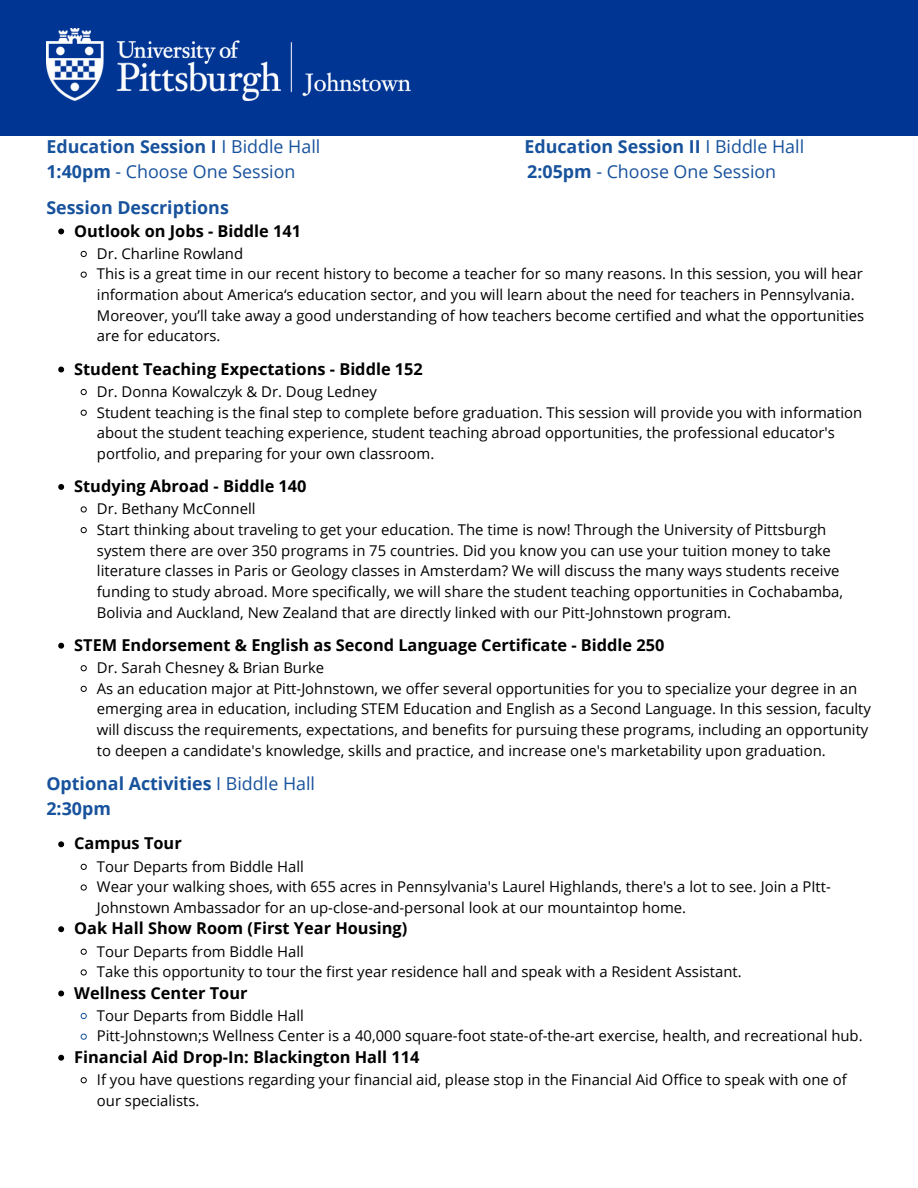
<style>
.page{position:relative;width:918px;height:1188px;background:#fff}
.page>*{position:absolute;margin:0;border:0;box-sizing:border-box;transform-origin:0 0}
.t1{font:700 17.85px/24.3px "Open Sans";color:#17529c}
.t2{font:17.85px "Open Sans";color:#17529c}
.t3{font:700 16.35px "Open Sans";color:#000}
.t4{font:14.85px/20.7px "Open Sans";color:#000}
.s1{font-weight:400}
.s2{font-weight:700}
</style>
<div class="page">
<div style="left:0;top:0;width:918px;height:135px;background:#003594"></div>
<img style="left:46px;top:29px;width:365px;height:72px">
<svg style="left:58px;top:228px;width:6px;height:6px"></svg>
<svg style="left:80px;top:250px;width:7px;height:7px"></svg>
<svg style="left:80px;top:271px;width:7px;height:7px"></svg>
<svg style="left:58px;top:367px;width:6px;height:5px"></svg>
<svg style="left:80px;top:389px;width:7px;height:7px"></svg>
<svg style="left:80px;top:409px;width:7px;height:7px"></svg>
<svg style="left:58px;top:484px;width:6px;height:6px"></svg>
<svg style="left:80px;top:506px;width:7px;height:7px"></svg>
<svg style="left:80px;top:527px;width:7px;height:7px"></svg>
<svg style="left:58px;top:643px;width:6px;height:6px"></svg>
<svg style="left:80px;top:665px;width:7px;height:7px"></svg>
<svg style="left:80px;top:685px;width:7px;height:7px"></svg>
<svg style="left:58px;top:841px;width:6px;height:6px"></svg>
<svg style="left:80px;top:863px;width:7px;height:7px"></svg>
<svg style="left:80px;top:884px;width:7px;height:7px"></svg>
<svg style="left:58px;top:926px;width:6px;height:6px"></svg>
<svg style="left:80px;top:948px;width:7px;height:7px"></svg>
<svg style="left:80px;top:969px;width:7px;height:7px"></svg>
<svg style="left:58px;top:991px;width:6px;height:5px"></svg>
<svg style="left:80px;top:1013px;width:7px;height:6px"></svg>
<svg style="left:80px;top:1033px;width:7px;height:7px"></svg>
<svg style="left:58px;top:1055px;width:6px;height:6px"></svg>
<svg style="left:80px;top:1077px;width:7px;height:7px"></svg>
<p class="t1" style="left:46px;top:134px;width:275px">Education Session I <span class="s1">I Biddle Hall</span></p>
<p class="t1" style="left:524px;top:134px;width:281px">Education Session II <span class="s1">I Biddle Hall</span></p>
<p class="t2" style="left:46px;top:158px;width:251px"><span class="s2">1:40pm</span> - Choose One Session</p>
<p class="t2" style="left:527px;top:158px;width:251px"><span class="s2">2:05pm</span> - Choose One Session</p>
<p class="t1" style="left:46px;top:195px;width:184px">Session Descriptions</p>
<p class="t3" style="left:74px;top:219px;width:228px">Outlook on Jobs - Biddle 141</p>
<p class="t4" style="left:97px;top:243px;width:769px">Dr. Charline Rowland<br>This is a great time in our recent history to become a teacher for so many reasons. In this session, you will hear information about America‘s education sector, and you will learn about the need for teachers in Pennsylvania.<br>Moreover, you’ll take away a good understanding of how teachers become certified and what the opportunities are for educators.</p>
<p class="t3" style="left:74px;top:357px;width:350px">Student Teaching Expectations - Biddle 152</p>
<p class="t4" style="left:97px;top:381px;width:767px">Dr. Donna Kowalczyk &amp; Dr. Doug Ledney<br>Student teaching is the final step to complete before graduation. This session will provide you with information about the student teaching experience, student teaching abroad opportunities, the professional educator's portfolio, and preparing for your own classroom.</p>
<p class="t3" style="left:74px;top:475px;width:234px">Studying Abroad - Biddle 140</p>
<p class="t4" style="left:97px;top:498px;width:748px">Dr. Bethany McConnell<br>Start thinking about traveling to get your education. The time is now! Through the University of Pittsburgh system there are over 350 programs in 75 countries. Did you know you can use your tuition money to take literature classes in Paris or Geology classes in Amsterdam? We will discuss the many ways students receive funding to study abroad. More specifically, we will share the student teaching opportunities in Cochabamba, Bolivia and Auckland, New Zealand that are directly linked with our Pitt-Johnstown program.</p>
<p class="t3" style="left:74px;top:633px;width:592px">STEM Endorsement &amp; English as Second Language Certificate - Biddle 250</p>
<p class="t4" style="left:97px;top:657px;width:776px">Dr. Sarah Chesney &amp; Brian Burke<br>As an education major at Pitt-Johnstown, we offer several opportunities for you to specialize your degree in an emerging area in education, including STEM Education and English as a Second Language. In this session, faculty will discuss the requirements, expectations, and benefits for pursuing these programs, including an opportunity to deepen a candidate's knowledge, skills and practice, and increase one's marketability upon graduation.</p>
<p class="t1" style="left:46px;top:771px;width:270px">Optional Activities <span class="s1">I Biddle Hall<br></span>2:30pm</p>
<p class="t3" style="left:74px;top:832px;width:109px">Campus Tour</p>
<p class="t4" style="left:97px;top:856px;width:735px">Tour Departs from Biddle Hall<br>Wear your walking shoes, with 655 acres in Pennsylvania's Laurel Highlands, there's a lot to see. Join a PItt-<br>Johnstown Ambassador for an up-close-and-personal look at our mountaintop home.</p>
<p class="t3" style="left:74px;top:917px;width:335px">Oak Hall Show Room (First Year Housing)</p>
<p class="t4" style="left:97px;top:940px;width:646px">Tour Departs from Biddle Hall<br>Take this opportunity to tour the first year residence hall and speak with a Resident Assistant.</p>
<p class="t3" style="left:74px;top:981px;width:175px">Wellness Center Tour</p>
<p class="t4" style="left:97px;top:1005px;width:767px">Tour Departs from Biddle Hall<br>Pitt-Johnstown;s Wellness Center is a 40,000 square-foot state-of-the-art exercise, health, and recreational hub.</p>
<p class="t3" style="left:74px;top:1045px;width:347px">Financial Aid Drop-In: Blackington Hall 114</p>
<p class="t4" style="left:97px;top:1069px;width:751px">If you have questions regarding your financial aid, please stop in the Financial Aid Office to speak with one of our specialists.</p>
</div>
